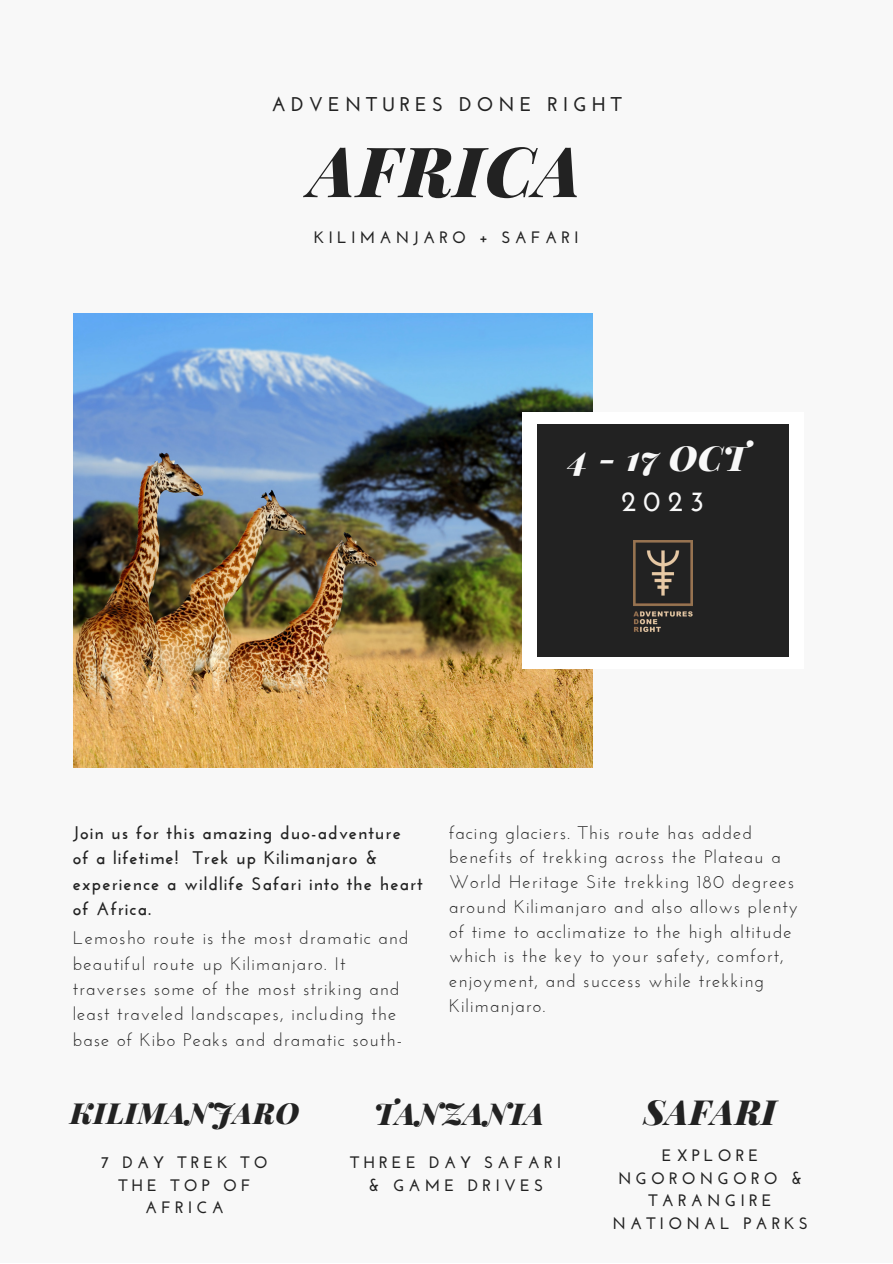
<style>
.page{position:relative;width:893px;height:1264px;background:#fff}
.page>*{position:absolute;margin:0;border:0;box-sizing:border-box;transform-origin:0 0}
.t1{font:italic 900 69.45px "Playfair Display";letter-spacing:.02em;color:#222}
.t2{font:italic 900 34.65px "Playfair Display";color:#f8f8f8}
.t3{font:italic 900 34.65px "Playfair Display";letter-spacing:.02em;color:#222}
.t4{font:italic 900 30.15px "Playfair Display";letter-spacing:.02em;color:#222}
.t5{font:italic 900 29.1px "Playfair Display";letter-spacing:.02em;color:#222}
.t6{font:700 28.5px "Josefin Sans";color:#f8f8f8}
.t7{font:700 19.8px "Josefin Sans";letter-spacing:.25em;color:#222}
.t8{font:18.15px/24.8px "Josefin Sans";letter-spacing:.06em;color:#222}
.t9{font:700 18.15px/25.3px "Josefin Sans";letter-spacing:.06em;color:#222}
.t10{font:700 16.5px/22.5px "Josefin Sans";letter-spacing:.25em;color:#222;text-align:center}
</style>
<div class="page">
<div style="left:0;top:0;width:892px;height:1262px;background:#f8f8f8"></div>
<img style="left:74px;top:314px;width:518px;height:453px">
<div style="left:522px;top:412px;width:281px;height:256px;background:#fff"></div>
<div style="left:537px;top:424px;width:251px;height:232px;background:#222"></div>
<img style="left:633px;top:540px;width:60px;height:91px">
<p class="t7" style="left:271px;top:96px;width:352px">ADVENTURES DONE RIGHT</p>
<h1 class="t1" style="left:310px;top:122px;width:273px">AFRICA</h1>
<p class="t10" style="left:314px;top:228px;width:266px">KILIMANJARO + SAFARI</p>
<h2 class="t2" style="left:569px;top:434px;width:179px">4 - 17 OCT</h2>
<h3 class="t6" style="left:621px;top:489px;width:85px">2023</h3>
<p class="t9" style="left:73px;top:821px;width:351px">Join us for this amazing duo-adventure<br>of a lifetime! Trek up Kilimanjaro &amp; experience a wildlife Safari into the heart of Africa.</p>
<p class="t8" style="left:73px;top:927px;width:337px;line-height:25.3px">Lemosho route is the most dramatic and beautiful route up Kilimanjaro. It traverses some of the most striking and least traveled landscapes, including the base of Kibo Peaks and dramatic south-</p>
<p class="t8" style="left:449px;top:821px;width:350px">facing glaciers. This route has added benefits of trekking across the Plateau a World Heritage Site trekking 180 degrees around Kilimanjaro and also allows plenty of time to acclimatize to the high altitude which is the key to your safety, comfort, enjoyment, and success while trekking Kilimanjaro.</p>
<h3 class="t5" style="left:70px;top:1092px;width:230px">KILIMANJARO</h3>
<p class="t10" style="left:101px;top:1152px;width:168px">7 DAY TREK TO<br>THE TOP OF<br>AFRICA</p>
<h3 class="t4" style="left:374px;top:1092px;width:172px">TANZANIA</h3>
<p class="t10" style="left:350px;top:1152px;width:213px">THREE DAY SAFARI &amp; GAME DRIVES</p>
<h2 class="t3" style="left:643px;top:1087px;width:134px">SAFARI</h2>
<p class="t10" style="left:612px;top:1145px;width:197px">EXPLORE<br>NGORONGORO &amp;<br>TARANGIRE<br>NATIONAL PARKS</p>
</div>
